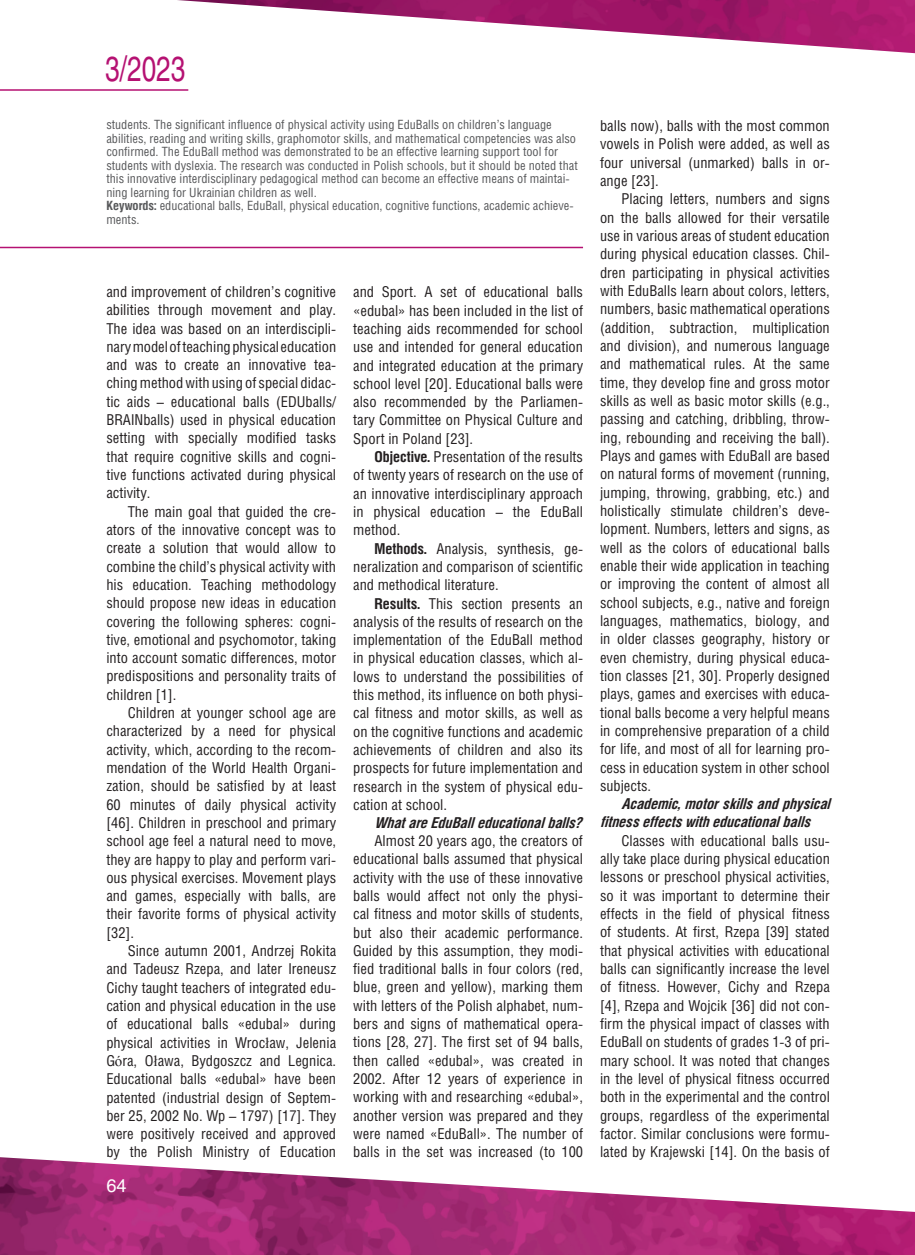
<style>
.page{position:relative;width:915px;height:1255px;background:#fff}
.page>*{position:absolute;margin:0;border:0;box-sizing:border-box;transform-origin:0 0}
.t1{font:34.5px "Helios C";color:#b51172;scale:.75 1}
.t2{font:18px "Helios C";color:#fff}
.t3{font:15px/18.3px "Helios Cond C";color:#231f20;text-align:justify}
.t4{font:italic 700 15px/18.3px "Helios Cond C";color:#231f20}
.t5{font:12.75px/13.5px "Helios Cond C";color:#57585a}
.s1{font-weight:700}
.s2{font-family:"Times New Roman"}
</style>
<div class="page">
<img style="left:177px;top:0;width:737px;height:53px">
<img style="left:0;top:1157px;width:914px;height:97px">
<hr style="left:0;top:89px;width:188px;height:2px;background:#b51172">
<hr style="left:0;top:247px;width:583px;height:1px;background:#b51172">
<h1 class="t1" style="left:105px;top:48px;width:108px">3/2023</h1>
<p class="t5" style="left:106px;top:118px;width:472px">students. The significant influence of physical activity using EduBalls on children’s language abilities, reading and writing skills, graphomotor skills, and mathematical competencies was also confirmed. The EduBall method was demonstrated to be an effective learning support tool for students with dyslexia. The research was conducted in Polish schools, but it should be noted that this innovative interdisciplinary pedagogical method can become an effective means of maintai&shy;ning learning for Ukrainian children as well.<br><span class="s1">Keywords:</span> educational balls, EduBall, physical education, cognitive functions, academic achieve&shy;ments.</p>
<p class="t3" style="left:106px;top:282px;width:231px">and improvement of children’s cognitive abilities through movement and play.<br>The idea was based on an interdiscipli&shy;nary model of teaching physical education and was to create an innovative tea&shy;ching method with using of special didac&shy;tic aids – educational balls (EDUballs/ BRAINballs) used in physical education setting with specially modified tasks that require cognitive skills and cogni&shy;tive functions activated during physical activity.</p>
<p class="t3" style="left:106px;top:502px;width:231px;text-indent:21px">The main goal that guided the cre&shy;ators of the innovative concept was to create a solution that would allow to combine the child’s physical activity with his education. Teaching methodology should propose new ideas in education covering the following spheres: cogni&shy;tive, emotional and psychomotor, taking into account somatic differences, motor predispositions and personality traits of children [1].</p>
<p class="t3" style="left:106px;top:703px;width:231px;text-indent:21px">Children at younger school age are characterized by a need for physical activity, which, according to the recom&shy;mendation of the World Health Organi&shy;zation, should be satisfied by at least 60 minutes of daily physical activity [46]. Children in preschool and primary school age feel a natural need to move, they are happy to play and perform vari&shy;ous physical exercises. Movement plays and games, especially with balls, are their favorite forms of physical activity [32].</p>
<p class="t3" style="left:106px;top:941px;width:231px;text-indent:21px">Since autumn 2001, Andrzej Rokita and Tadeusz Rzepa, and later Ireneusz Cichy taught teachers of integrated edu&shy;cation and physical education in the use of educational balls «edubal» during physical activities in Wroc<span class="s2">ł</span>aw, Jelenia G<span class="s2">ó</span>ra, O<span class="s2">ł</span>awa, Bydgoszcz and Legnica.<br>Educational balls «edubal» have been patented (industrial design of Septem&shy;ber 25, 2002 No. Wp – 1797) [17]. They were positively received and approved by the Polish Ministry of Education</p>
<p class="t2" style="left:106px;top:1175px;width:22px">64</p>
<p class="t3" style="left:353px;top:282px;width:231px">and Sport. A set of educational balls «edubal» has been included in the list of teaching aids recommended for school use and intended for general education and integrated education at the primary school level [20]. Educational balls were also recommended by the Parliamen&shy;tary Committee on Physical Culture and Sport in Poland [23].</p>
<p class="t3" style="left:353px;top:447px;width:231px;text-indent:21px"><span class="s1">Objective.</span> Presentation of the results of twenty years of research on the use of an innovative interdisciplinary approach in physical education – the EduBall method.</p>
<p class="t3" style="left:353px;top:539px;width:231px;text-indent:21px"><span class="s1">Methods.</span> Analysis, synthesis, ge&shy;neralization and comparison of scientific and methodical literature.</p>
<p class="t3" style="left:353px;top:593px;width:231px;text-indent:21px"><span class="s1">Results.</span> This section presents an analysis of the results of research on the implementation of the EduBall method in physical education classes, which al&shy;lows to understand the possibilities of this method, its influence on both physi&shy;cal fitness and motor skills, as well as on the cognitive functions and academic achievements of children and also its prospects for future implementation and research in the system of physical edu&shy;cation at school.</p>
<p class="t4" style="left:374px;top:812px;width:213px">WhatareEduBalleducationalballs?</p>
<p class="t3" style="left:353px;top:831px;width:231px;text-indent:21px">Almost 20 years ago, the creators of educational balls assumed that physical activity with the use of these innovative balls would affect not only the physi&shy;cal fitness and motor skills of students, but also their academic performance.<br>Guided by this assumption, they modi&shy;fied traditional balls in four colors (red, blue, green and yellow), marking them with letters of the Polish alphabet, num&shy;bers and signs of mathematical opera&shy;tions [28, 27]. The first set of 94 balls, then called «edubal», was created in 2002. After 12 years of experience in working with and researching «edubal», another version was prepared and they were named «EduBall». The number of balls in the set was increased (to 100</p>
<p class="t3" style="left:600px;top:116px;width:231px">balls now), balls with the most common vowels in Polish were added, as well as four universal (unmarked) balls in or&shy;ange [23].</p>
<p class="t3" style="left:600px;top:190px;width:231px;text-indent:21px">Placing letters, numbers and signs on the balls allowed for their versatile use in various areas of student education during physical education classes. Chil&shy;dren participating in physical activities with EduBalls learn about colors, letters, numbers, basic mathematical operations (addition, subtraction, multiplication and division), and numerous language and mathematical rules. At the same time, they develop fine and gross motor skills as well as basic motor skills (e.g., passing and catching, dribbling, throw&shy;ing, rebounding and receiving the ball).<br>Plays and games with EduBall are based on natural forms of movement (running, jumping, throwing, grabbing, etc.) and holistically stimulate children’s deve&shy;lopment. Numbers, letters and signs, as well as the colors of educational balls enable their wide application in teaching or improving the content of almost all school subjects, e.g., native and foreign languages, mathematics, biology, and in older classes geography, history or even chemistry, during physical educa&shy;tion classes [21, 30]. Properly designed plays, games and exercises with educa&shy;tional balls become a very helpful means in comprehensive preparation of a child for life, and most of all for learning pro&shy;cess in education system in other school subjects.</p>
<p class="t4" style="left:600px;top:794px;width:236px;text-indent:21px">Academic,motorskillsandphysical fitnesseffectswitheducationalballs</p>
<p class="t3" style="left:600px;top:830px;width:231px;text-indent:21px">Classes with educational balls usu&shy;ally take place during physical education lessons or preschool physical activities, so it was important to determine their effects in the field of physical fitness of students. At first, Rzepa [39] stated that physical activities with educational balls can significantly increase the level of fitness. However, Cichy and Rzepa [4], Rzepa and Wojcik [36] did not con&shy;firm the physical impact of classes with EduBall on students of grades 1-3 of pri&shy;mary school. It was noted that changes in the level of physical fitness occurred both in the experimental and the control groups, regardless of the experimental factor. Similar conclusions were formu&shy;lated by Krajewski [14]. On the basis of</p>
</div>
